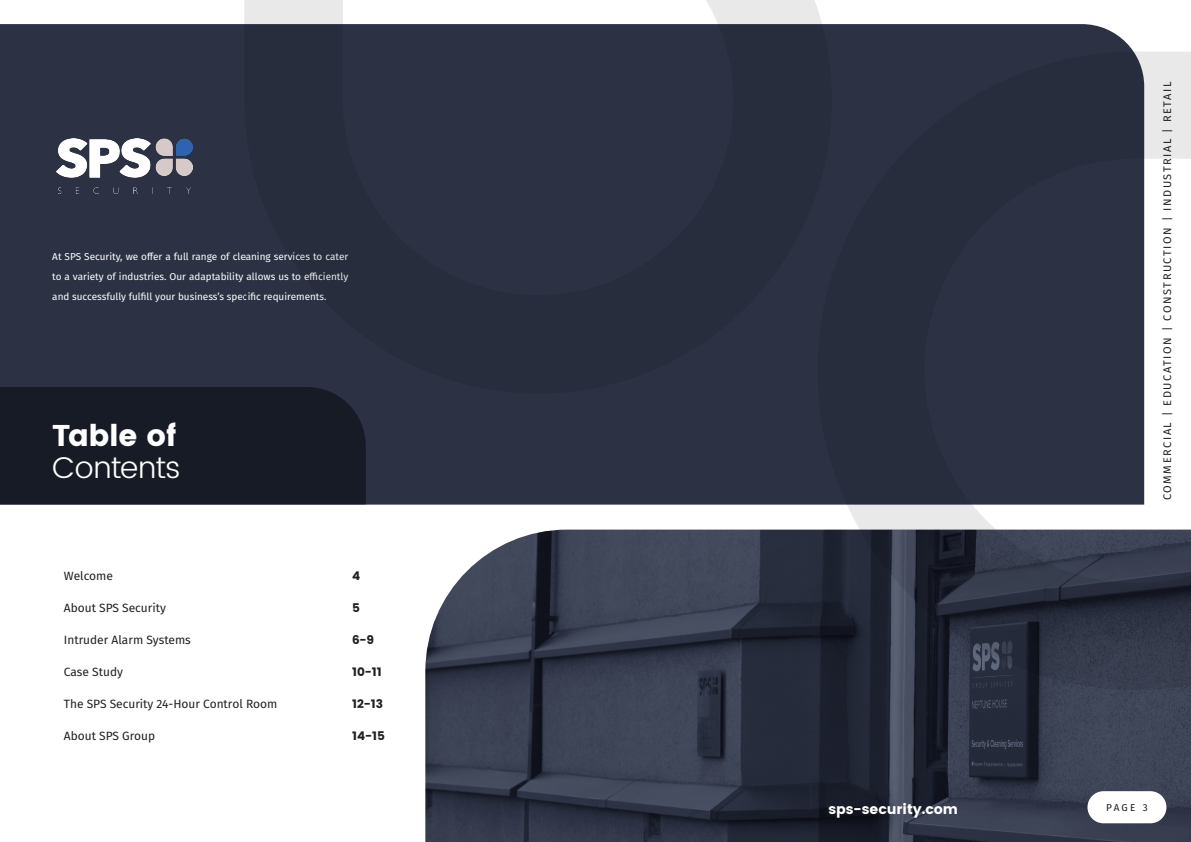
<style>
.page{position:relative;width:1191px;height:842px;background:#fff}
.page>*{position:absolute;margin:0;border:0;box-sizing:border-box;transform-origin:0 0}
.H1__align_left{font:300 30px "Poppins";letter-spacing:-.02em;color:#fff}
.H1__align_left-2{font:700 30px "Poppins";letter-spacing:-.01em;color:#fff}
.t1{font:700 14px "Poppins";color:#fff}
.t2{font:12px "Fira Sans";color:#231f20}
.t3{font:700 12px "Poppins";color:#231f20}
.t4{font:11px "Fira Sans";letter-spacing:.14em;color:#231f20}
.t5{font:10px/20px "Fira Sans";color:#fff;text-align:justify}
.t6{font:10px "Fira Sans";color:#231f20}
</style>
<div class="page">
<div style="left:0;top:24px;width:1133px;height:481px;background:#2c3244"></div>
<div style="left:0;top:387px;width:366px;height:118px;background:#171b25"></div>
<img style="left:425px;top:530px;width:766px;height:312px">
<img style="left:57px;top:139px;width:135px;height:54px">
<div style="left:244px;top:0;width:588px;height:394px;background:#2c3244"></div>
<svg style="left:817px;top:51px;width:374px;height:639px;background:#454a58"></svg>
<div style="left:1087px;top:791px;width:79px;height:32px;background:#fff;border-radius:16px"></div>
<p class="t5" style="left:52px;top:246px;width:297px">At SPS Security, we offer a full range of cleaning services to cater to a variety of industries. Our adaptability allows us to efficiently and successfully fulfill your business’s specific requirements.</p>
<p class="H1__align_left-2" style="left:52px;top:418px;width:125px">Table of</p>
<p class="H1__align_left" style="left:52px;top:446px;width:130px">Contents</p>
<p class="t2" style="left:64px;top:567px;width:51px">Welcome</p>
<p class="t3" style="left:352px;top:569px;width:10px">4</p>
<p class="t2" style="left:64px;top:599px;width:103px">About SPS Security</p>
<p class="t3" style="left:352px;top:601px;width:9px">5</p>
<p class="t2" style="left:64px;top:631px;width:128px">Intruder Alarm Systems</p>
<p class="t3" style="left:352px;top:633px;width:24px">6-9</p>
<p class="t2" style="left:64px;top:663px;width:61px">Case Study</p>
<p class="t3" style="left:352px;top:665px;width:31px">10-11</p>
<p class="t2" style="left:64px;top:695px;width:215px">The SPS Security 24-Hour Control Room</p>
<p class="t3" style="left:352px;top:697px;width:33px">12-13</p>
<p class="t2" style="left:64px;top:727px;width:93px">About SPS Group</p>
<p class="t3" style="left:352px;top:729px;width:34px">14-15</p>
<p class="t1" style="left:828px;top:801px;width:131px">sps-security.com</p>
<p class="t4" style="left:1159px;top:500px;width:420px;rotate:-90deg">COMMERCIAL | EDUCATION | CONSTRUCTION | INDUSTRIAL | RETAIL</p>
<p class="t6" style="left:1106px;top:800px;width:43px">PAGE 3</p>
</div>
